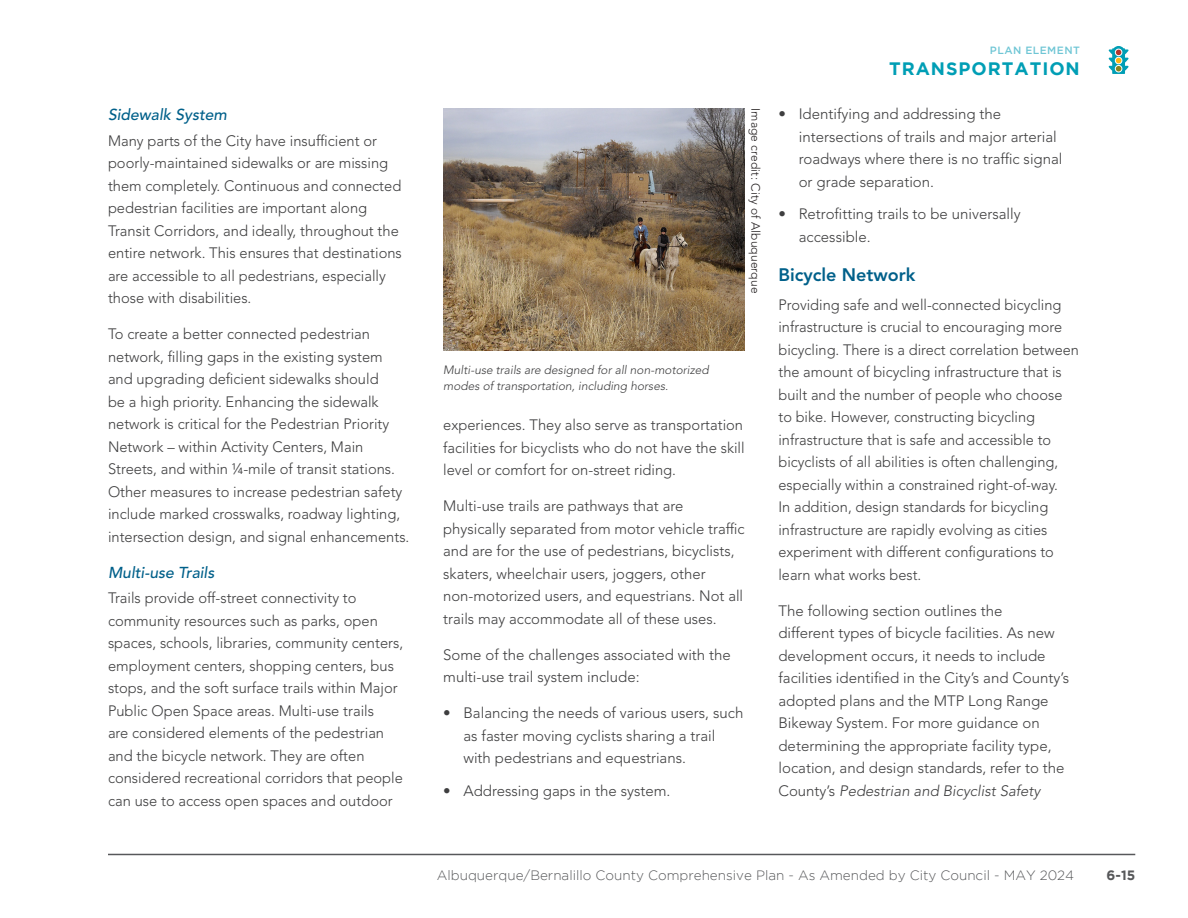
<style>
.page{position:relative;width:1188px;height:918px;background:#fff}
.page>*{position:absolute;margin:0;border:0;box-sizing:border-box;transform-origin:0 0}
.t1{font:700 18px "Gotham";letter-spacing:.055em;color:#009eb5}
.Body_Header__3_-_12pt{font:800 18px "Avenir LT Std";color:#00608a}
.Body_Header__4{font:italic 500 15.75px "Avenir LT Std";color:#00608a}
.Body_Text{font:300 15px/22.5px "Avenir LT Std";color:#3e3e3f}
.t2{font:300 13.5px "Gotham";color:#57585a}
.t3{font:700 13.5px "Gotham";color:#57585a}
.Image_Caption{font:italic 300 12px/16.5px "Avenir LT Std";color:#3e3e3f}
.Image_Credit{font:300 12px "Avenir LT Std";letter-spacing:.01em;color:#231f20}
.t4{font:500 10.5px "Gotham";letter-spacing:.045em;color:#6fc6d5}
.s1{font-style:italic}
</style>
<div class="page">
<hr style="left:108px;top:854px;width:1027px;height:1px;background:#57585a">
<svg style="left:1109px;top:46px;width:20px;height:28px"></svg>
<div style="left:1115px;top:49px;width:7px;height:7px;background:#b4362f;border:1px solid #fff;border-radius:50%"></div>
<div style="left:1115px;top:57px;width:7px;height:7px;background:#fcb615;border:1px solid #fff;border-radius:50%"></div>
<div style="left:1115px;top:65px;width:7px;height:7px;background:#86821c;border:1px solid #fff;border-radius:50%"></div>
<img style="left:443px;top:108px;width:302px;height:243px">
<p class="Body_Header__4" style="left:108px;top:105px;width:121px">Sidewalk System</p>
<p class="Body_Text" style="left:108px;top:129px;width:295px">Many parts of the City have insufficient or poorly-maintained sidewalks or are missing them completely. Continuous and connected pedestrian facilities are important along Transit Corridors, and ideally, throughout the entire network. This ensures that destinations are accessible to all pedestrians, especially those with disabilities.</p>
<p class="Body_Text" style="left:108px;top:323px;width:303px">To create a better connected pedestrian network, filling gaps in the existing system and upgrading deficient sidewalks should<br>be a high priority. Enhancing the sidewalk network is critical for the Pedestrian Priority Network – within Activity Centers, Main Streets, and within ¼-mile of transit stations.<br>Other measures to increase pedestrian safety include marked crosswalks, roadway lighting, intersection design, and signal enhancements.</p>
<p class="Body_Header__4" style="left:108px;top:563px;width:108px">Multi-use Trails</p>
<p class="Body_Text" style="left:108px;top:587px;width:297px">Trails provide off-street connectivity to community resources such as parks, open spaces, schools, libraries, community centers, employment centers, shopping centers, bus stops, and the soft surface trails within Major Public Open Space areas. Multi-use trails<br>are considered elements of the pedestrian and the bicycle network. They are often considered recreational corridors that people can use to access open spaces and outdoor</p>
<p class="Image_Caption" style="left:443px;top:361px;width:267px">Multi-use trails are designed for all non-motorized modes of transportation, including horses.</p>
<p class="Image_Credit" style="left:763px;top:108px;width:187px;rotate:90deg">Image credit: City of Albuquerque</p>
<p class="Body_Text" style="left:443px;top:414px;width:303px;text-align:justify">experiences. They also serve as transportation facilities for bicyclists who do not have the skill level or comfort for on-street riding.</p>
<p class="Body_Text" style="left:443px;top:495px;width:303px">Multi-use trails are pathways that are physically separated from motor vehicle traffic and are for the use of pedestrians, bicyclists, skaters, wheelchair users, joggers, other non-motorized users, and equestrians. Not all trails may accommodate all of these uses.</p>
<p class="Body_Text" style="left:443px;top:643px;width:289px">Some of the challenges associated with the multi-use trail system include:</p>
<p class="Body_Text" style="left:464px;top:702px;width:281px;text-indent:-20px">• Balancing the needs of various users, such as faster moving cyclists sharing a trail with pedestrians and equestrians.</p>
<p class="Body_Text" style="left:443px;top:779px;width:229px">• Addressing gaps in the system.</p>
<p class="t4" style="left:990px;top:44px;width:92px">PLAN ELEMENT</p>
<p class="t1" style="left:889px;top:58px;width:192px">TRANSPORTATION</p>
<p class="Body_Text" style="left:799px;top:103px;width:265px;text-indent:-20px">• Identifying and addressing the intersections of trails and major arterial roadways where there is no traffic signal or grade separation.</p>
<p class="Body_Text" style="left:799px;top:203px;width:223px;text-indent:-20px">• Retrofitting trails to be universally accessible.</p>
<p class="Body_Header__3_-_12pt" style="left:778px;top:264px;width:139px">Bicycle Network</p>
<p class="Body_Text" style="left:778px;top:293px;width:302px">Providing safe and well-connected bicycling infrastructure is crucial to encouraging more bicycling. There is a direct correlation between the amount of bicycling infrastructure that is built and the number of people who choose to bike. However, constructing bicycling infrastructure that is safe and accessible to bicyclists of all abilities is often challenging, especially within a constrained right-of-way.<br>In addition, design standards for bicycling infrastructure are rapidly evolving as cities experiment with different configurations to learn what works best.</p>
<p class="Body_Text" style="left:778px;top:599px;width:292px">The following section outlines the<br>different types of bicycle facilities. As new development occurs, it needs to include facilities identified in the City’s and County’s adopted plans and the MTP Long Range Bikeway System. For more guidance on determining the appropriate facility type, location, and design standards, refer to the County’s <span class="s1">Pedestrian and Bicyclist Safety</span></p>
<p class="t2" style="left:437px;top:868px;width:639px">Albuquerque/Bernalillo County Comprehensive Plan - As Amended by City Council - MAY 2024</p>
<p class="t3" style="left:1107px;top:867px;width:30px">6-15</p>
</div>
